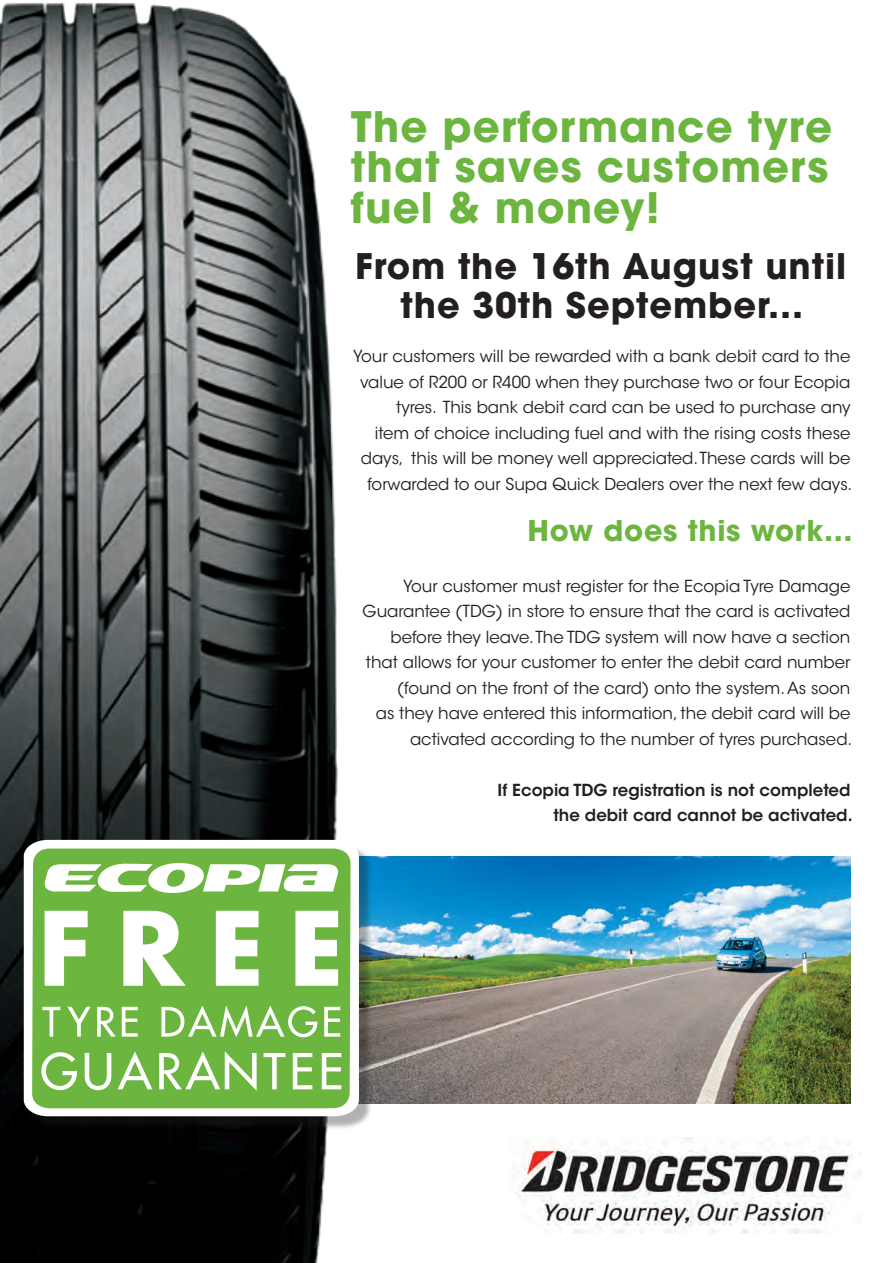
<style>
.page{position:relative;width:893px;height:1263px;background:#fff}
.page>*{position:absolute;margin:0;border:0;box-sizing:border-box;transform-origin:0 0}
.t1{font:700 42px/40.5px "Avant Garde LT";letter-spacing:.025em;color:#6cb640;text-align:justify}
.t2{font:700 35.25px/38.8px "Avant Garde LT";letter-spacing:.025em;color:#231f20;text-align:center}
.t3{font:700 28.65px "Avant Garde LT";letter-spacing:.025em;color:#6cb640}
.t4{font:16.5px/25.5px "ITC Avant Garde Std";color:#231f20;text-align:right}
.t5{font:600 16.5px/25.5px "ITC Avant Garde Std";color:#231f20;text-align:right}
</style>
<div class="page">
<img style="left:383px;top:857px;width:467px;height:246px">
<img style="left:0;top:3px;width:383px;height:1260px">
<div style="left:28px;top:844px;width:345px;height:286px;background:#231f20;opacity:.35"></div>
<svg style="left:24px;top:840px;width:335px;height:276px"></svg>
<div style="left:32px;top:848px;width:319px;height:260px;background:#6cb640"></div>
<svg style="left:45px;top:911px;width:293px;height:75px"></svg>
<svg style="left:41px;top:1051px;width:300px;height:40px"></svg>
<svg style="left:42px;top:1005px;width:298px;height:32px"></svg>
<svg style="left:43px;top:863px;width:296px;height:30px"></svg>
<img style="left:513px;top:1137px;width:348px;height:96px">
<h1 class="t1" style="left:351px;top:106px;width:483px">The performance tyre that saves customers fuel &amp; money!</h1>
<h2 class="t2" style="left:355px;top:247px;width:492px">From the 16th August until the 30th September...</h2>
<p class="t4" style="left:353px;top:344px;width:501px">Your customers will be rewarded with a bank debit card to the value of R200 or R400 when they purchase two or four Ecopia tyres. This bank debit card can be used to purchase any<br>item of choice including fuel and with the rising costs these days, this will be money well appreciated. These cards will be forwarded to our Supa Quick Dealers over the next few days.</p>
<h3 class="t3" style="left:527px;top:512px;width:326px">How does this work...</h3>
<p class="t4" style="left:363px;top:573px;width:491px">Your customer must register for the Ecopia Tyre Damage Guarantee (TDG) in store to ensure that the card is activated before they leave. The TDG system will now have a section that allows for your customer to enter the debit card number (found on the front of the card) onto the system. As soon<br>as they have entered this information, the debit card will be activated according to the number of tyres purchased.</p>
<p class="t5" style="left:498px;top:777px;width:357px">If Ecopia TDG registration is not completed the debit card cannot be activated.</p>
</div>
